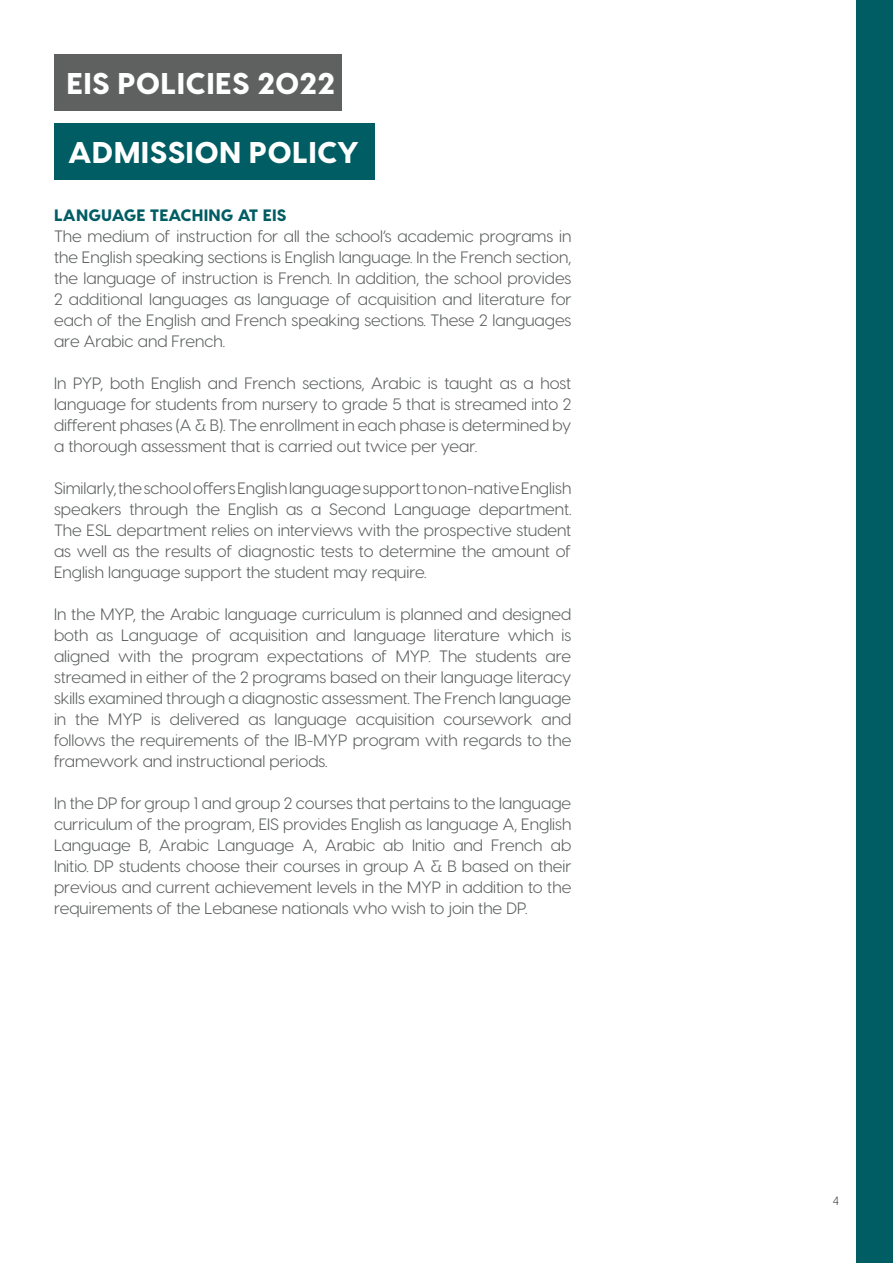
<style>
.page{position:relative;width:893px;height:1263px;background:#fff}
.page>*{position:absolute;margin:0;border:0;box-sizing:border-box;transform-origin:0 0}
.t1{font:800 30px "Visby CF";letter-spacing:.01em;color:#fff}
.t2{font:16.5px/21px "Visby CF";color:#5f6161;text-align:justify}
.t3{font:800 16.5px "Visby CF";letter-spacing:.01em;color:#005d63}
.t4{font:300 12px "Visby CF";color:#231f20}
</style>
<div class="page">
<div style="left:54px;top:54px;width:287px;height:57px;background:#5f6161"></div>
<div style="left:54px;top:123px;width:320px;height:57px;background:#005d63"></div>
<div style="left:856px;top:0;width:37px;height:1263px;background:#005d63"></div>
<h1 class="t1" style="left:67px;top:64px;width:270px">EIS POLICIES 2022</h1>
<p class="t1" style="left:68px;top:133px;width:293px">ADMISSION POLICY</p>
<p class="t3" style="left:54px;top:204px;width:234px">LANGUAGE TEACHING AT EIS</p>
<p class="t2" style="left:54px;top:225px;width:519px">The medium of instruction for all the school’s academic programs in the English speaking sections is English language. In the French section, the language of instruction is French. In addition, the school provides 2 additional languages as language of acquisition and literature for each of the English and French speaking sections. These 2 languages are Arabic and French.</p>
<p class="t2" style="left:54px;top:372px;width:519px">In PYP, both English and French sections, Arabic is taught as a host language for students from nursery to grade 5 that is streamed into 2 different phases (A &amp; B). The enrollment in each phase is determined by a thorough assessment that is carried out twice per year.</p>
<p class="t2" style="left:54px;top:477px;width:519px">Similarly, the school offers English language support to non-native English speakers through the English as a Second Language department.<br>The ESL department relies on interviews with the prospective student as well as the results of diagnostic tests to determine the amount of English language support the student may require.</p>
<p class="t2" style="left:54px;top:603px;width:519px">In the MYP, the Arabic language curriculum is planned and designed both as Language of acquisition and language literature which is aligned with the program expectations of MYP. The students are streamed in either of the 2 programs based on their language literacy skills examined through a diagnostic assessment. The French language in the MYP is delivered as language acquisition coursework and follows the requirements of the IB-MYP program with regards to the framework and instructional periods.</p>
<p class="t2" style="left:54px;top:792px;width:519px">In the DP for group 1 and group 2 courses that pertains to the language curriculum of the program, EIS provides English as language A, English Language B, Arabic Language A, Arabic ab Initio and French ab Initio. DP students choose their courses in group A &amp; B based on their previous and current achievement levels in the MYP in addition to the requirements of the Lebanese nationals who wish to join the DP.</p>
<p class="t4" style="left:833px;top:1193px;width:8px">4</p>
</div>
